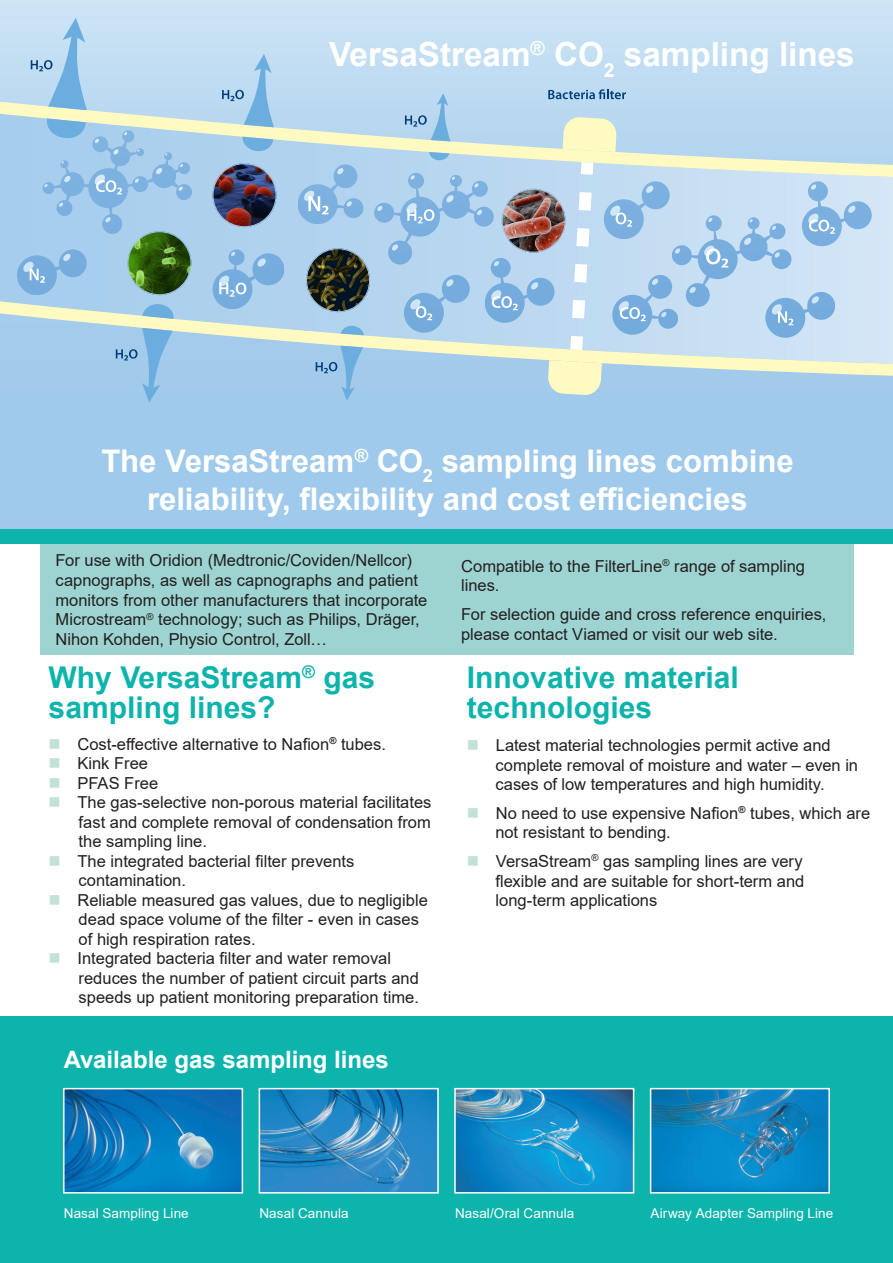
<style>
.page{position:relative;width:893px;height:1263px;background:#fff}
.page>*{position:absolute;margin:0;border:0;box-sizing:border-box;transform-origin:0 0}
.t1{font:700 33.15px "Arial";color:#fff}
.t2{font:700 31.2px/37.5px "Arial";letter-spacing:-.005em;color:#fff;text-align:center}
.t3{font:700 30px/30px "Arial";color:#0db4ac}
.t4{font:700 24px "Arial";color:#fff}
.t5{font:16.5px/19.8px "Arial";color:#231f20}
.t6{font:13.5px "Arial";letter-spacing:.005em;color:#fff}
.s1{color:#c3e2d7}
</style>
<div class="page">
<div style="left:40px;top:544px;width:813px;height:111px;background:#9dd4d1"></div>
<div style="left:0;top:1016px;width:893px;height:247px;background:#0db4ac"></div>
<img style="left:457px;top:1091px;width:174px;height:99px">
<div style="left:454px;top:1088px;width:180px;height:105px;border:2px solid #fff"></div>
<img style="left:262px;top:1091px;width:174px;height:99px">
<div style="left:259px;top:1088px;width:180px;height:105px;border:2px solid #fff"></div>
<img style="left:653px;top:1091px;width:174px;height:99px">
<div style="left:650px;top:1088px;width:180px;height:105px;border:2px solid #fff"></div>
<img style="left:66px;top:1091px;width:174px;height:99px">
<div style="left:63px;top:1088px;width:180px;height:105px;border:2px solid #fff"></div>
<svg style="left:0;top:0;width:893px;height:529px;background:#add2ee"></svg>
<svg style="left:0;top:178px;width:893px;height:121px;background:#bad7f0"></svg>
<svg style="left:0;top:299px;width:893px;height:77px;background:#c2dbe5"></svg>
<svg style="left:0;top:100px;width:893px;height:78px;background:#c4dde6"></svg>
<svg style="left:142px;top:303px;width:32px;height:16px"></svg>
<svg style="left:341px;top:325px;width:23px;height:10px"></svg>
<svg style="left:46px;top:118px;width:40px;height:12px"></svg>
<svg style="left:242px;top:137px;width:31px;height:15px"></svg>
<svg style="left:429px;top:152px;width:20px;height:9px"></svg>
<svg style="left:17px;top:249px;width:70px;height:46px;background:#8dbce4"></svg>
<svg style="left:23px;top:262px;width:11px;height:10px"></svg>
<svg style="left:63px;top:254px;width:8px;height:7px"></svg>
<svg style="left:30px;top:269px;width:15px;height:14px"></svg>
<svg style="left:404px;top:275px;width:66px;height:58px;background:#9ac3e7"></svg>
<svg style="left:410px;top:299px;width:11px;height:10px"></svg>
<svg style="left:446px;top:279px;width:8px;height:7px"></svg>
<svg style="left:416px;top:306px;width:16px;height:14px"></svg>
<svg style="left:298px;top:164px;width:65px;height:60px;background:#99c3e7"></svg>
<svg style="left:337px;top:168px;width:7px;height:6px"></svg>
<svg style="left:303px;top:191px;width:12px;height:10px"></svg>
<svg style="left:346px;top:201px;width:6px;height:5px"></svg>
<svg style="left:308px;top:196px;width:20px;height:18px"></svg>
<svg style="left:485px;top:258px;width:69px;height:65px;background:#9dc5e8"></svg>
<svg style="left:490px;top:290px;width:12px;height:10px"></svg>
<svg style="left:531px;top:282px;width:8px;height:7px"></svg>
<svg style="left:494px;top:261px;width:5px;height:5px"></svg>
<svg style="left:492px;top:296px;width:26px;height:14px"></svg>
<svg style="left:43px;top:130px;width:149px;height:104px;background:#9ec7e9"></svg>
<svg style="left:94px;top:175px;width:12px;height:10px"></svg>
<svg style="left:64px;top:176px;width:7px;height:6px"></svg>
<svg style="left:156px;top:168px;width:6px;height:6px"></svg>
<svg style="left:113px;top:149px;width:6px;height:6px"></svg>
<svg style="left:134px;top:179px;width:5px;height:4px"></svg>
<svg style="left:59px;top:203px;width:4px;height:4px"></svg>
<svg style="left:95px;top:139px;width:4px;height:4px"></svg>
<svg style="left:178px;top:187px;width:5px;height:4px"></svg>
<svg style="left:105px;top:217px;width:6px;height:5px"></svg>
<svg style="left:44px;top:184px;width:4px;height:3px"></svg>
<svg style="left:374px;top:173px;width:120px;height:91px;background:#a5caea"></svg>
<svg style="left:406px;top:203px;width:11px;height:10px"></svg>
<svg style="left:392px;top:244px;width:6px;height:7px"></svg>
<svg style="left:446px;top:195px;width:8px;height:7px"></svg>
<svg style="left:377px;top:206px;width:6px;height:5px"></svg>
<svg style="left:410px;top:175px;width:5px;height:4px"></svg>
<svg style="left:477px;top:210px;width:5px;height:5px"></svg>
<svg style="left:474px;top:183px;width:5px;height:4px"></svg>
<svg style="left:765px;top:292px;width:70px;height:46px;background:#9cc4e7"></svg>
<svg style="left:771px;top:307px;width:12px;height:7px"></svg>
<svg style="left:811px;top:296px;width:8px;height:7px"></svg>
<svg style="left:778px;top:311px;width:15px;height:14px"></svg>
<svg style="left:604px;top:181px;width:66px;height:58px;background:#a3c8e9"></svg>
<svg style="left:609px;top:206px;width:12px;height:10px"></svg>
<svg style="left:646px;top:186px;width:8px;height:7px"></svg>
<svg style="left:616px;top:213px;width:16px;height:14px"></svg>
<svg style="left:612px;top:275px;width:66px;height:60px;background:#9ec5e8"></svg>
<svg style="left:652px;top:279px;width:7px;height:6px"></svg>
<svg style="left:618px;top:301px;width:12px;height:10px"></svg>
<svg style="left:661px;top:312px;width:6px;height:5px"></svg>
<svg style="left:802px;top:181px;width:70px;height:65px;background:#adceec"></svg>
<svg style="left:808px;top:214px;width:11px;height:10px"></svg>
<svg style="left:848px;top:206px;width:8px;height:7px"></svg>
<svg style="left:811px;top:185px;width:5px;height:5px"></svg>
<svg style="left:809px;top:220px;width:26px;height:14px"></svg>
<svg style="left:672px;top:215px;width:119px;height:92px;background:#b1d1ec"></svg>
<svg style="left:703px;top:246px;width:12px;height:10px"></svg>
<svg style="left:689px;top:287px;width:7px;height:6px"></svg>
<svg style="left:744px;top:238px;width:8px;height:7px"></svg>
<svg style="left:675px;top:248px;width:5px;height:6px"></svg>
<svg style="left:708px;top:218px;width:5px;height:4px"></svg>
<svg style="left:774px;top:252px;width:6px;height:5px"></svg>
<svg style="left:772px;top:226px;width:4px;height:4px"></svg>
<svg style="left:749px;top:219px;width:4px;height:3px"></svg>
<svg style="left:213px;top:249px;width:71px;height:60px;background:#94c0e6"></svg>
<svg style="left:218px;top:276px;width:12px;height:10px"></svg>
<svg style="left:257px;top:258px;width:9px;height:9px"></svg>
<svg style="left:231px;top:252px;width:4px;height:4px"></svg>
<svg style="left:219px;top:283px;width:27px;height:14px"></svg>
<svg style="left:563px;top:117px;width:54px;height:35px;background:#f6f6c6"></svg>
<svg style="left:548px;top:360px;width:54px;height:35px;background:#f5f5c5"></svg>
<svg style="left:579px;top:192px;width:13px;height:19px"></svg>
<svg style="left:574px;top:264px;width:13px;height:19px"></svg>
<svg style="left:576px;top:228px;width:13px;height:19px"></svg>
<svg style="left:572px;top:300px;width:13px;height:18px"></svg>
<svg style="left:570px;top:336px;width:13px;height:14px"></svg>
<svg style="left:581px;top:162px;width:12px;height:13px"></svg>
<svg style="left:31px;top:18px;width:56px;height:92px;background:#a8ceea"></svg>
<svg style="left:222px;top:54px;width:52px;height:73px;background:#a7cde9"></svg>
<svg style="left:405px;top:93px;width:46px;height:48px;background:#a5cbe7"></svg>
<svg style="left:316px;top:346px;width:47px;height:55px;background:#91bfe5"></svg>
<svg style="left:116px;top:328px;width:57px;height:75px;background:#92c1e6"></svg>
<svg style="left:548px;top:89px;width:78px;height:10px"></svg>
<img style="left:306px;top:248px;width:64px;height:64px;border-radius:32px">
<div style="left:306px;top:248px;width:64px;height:64px;border:1px solid #a0c9eb;border-radius:50%"></div>
<img style="left:213px;top:163px;width:63px;height:64px;border-radius:32px">
<div style="left:213px;top:163px;width:63px;height:64px;border:1px solid #a0c9eb;border-radius:50%"></div>
<img style="left:502px;top:189px;width:64px;height:64px;border-radius:32px">
<div style="left:502px;top:189px;width:64px;height:64px;border:1px solid #a0c9eb;border-radius:50%"></div>
<img style="left:128px;top:231px;width:63px;height:64px;border-radius:32px">
<div style="left:128px;top:231px;width:63px;height:64px;border:1px solid #a0c9eb;border-radius:50%"></div>
<svg style="left:407px;top:209px;width:27px;height:14px"></svg>
<svg style="left:96px;top:180px;width:26px;height:14px"></svg>
<svg style="left:620px;top:307px;width:26px;height:14px"></svg>
<svg style="left:706px;top:248px;width:22px;height:19px"></svg>
<div style="left:0;top:529px;width:893px;height:15px;background:#0db4ac"></div>
<h1 class="t1" style="left:329px;top:31px;width:527px">VersaStream<sup>®</sup> CO<sub>2</sub> sampling lines</h1>
<h2 class="t2" style="left:101px;top:443px;width:694px">The VersaStream<sup>®</sup> CO<sub>2</sub> sampling lines combine reliability, flexibility and cost efficiencies</h2>
<p class="t5" style="left:56px;top:550px;width:373px">For use with Oridion (Medtronic/Coviden/Nellcor) capnographs, as well as capnographs and patient monitors from other manufacturers that incorporate Microstream<sup>®</sup> technology; such as Philips, Dräger, Nihon Kohden, Physio Control, Zoll…</p>
<p class="t5" style="left:461px;top:556px;width:345px">Compatible to the FilterLine<sup>®</sup> range of sampling lines.</p>
<p class="t5" style="left:461px;top:604px;width:367px">For selection guide and cross reference enquiries, please contact Viamed or visit our web site.</p>
<h3 class="t3" style="left:49px;top:663px;width:328px">Why VersaStream<sup>®</sup> gas sampling lines?</h3>
<p class="t5" style="left:49px;top:734px;width:339px"><span class="s1">■</span> Cost-effective alternative to Nafion<sup>®</sup> tubes.</p>
<p class="t5" style="left:49px;top:753px;width:101px"><span class="s1">■</span> Kink Free</p>
<p class="t5" style="left:49px;top:773px;width:111px"><span class="s1">■</span> PFAS Free</p>
<p class="t5" style="left:79px;top:793px;width:354px;text-align:justify;text-indent:-30px"><span class="s1">■</span> The gas-selective non-porous material facilitates fast and complete removal of condensation from the sampling line.</p>
<p class="t5" style="left:79px;top:851px;width:277px;text-indent:-30px"><span class="s1">■</span> The integrated bacterial filter prevents contamination.</p>
<p class="t5" style="left:79px;top:890px;width:351px;text-indent:-30px"><span class="s1">■</span> Reliable measured gas values, due to negligible dead space volume of the filter - even in cases of high respiration rates.</p>
<p class="t5" style="left:79px;top:949px;width:342px;text-indent:-30px"><span class="s1">■</span> Integrated bacteria filter and water removal reduces the number of patient circuit parts and speeds up patient monitoring preparation time.</p>
<h3 class="t4" style="left:64px;top:1042px;width:326px">Available gas sampling lines</h3>
<h3 class="t3" style="left:467px;top:663px;width:273px">Innovative material technologies</h3>
<p class="t5" style="left:495px;top:735px;width:364px;text-indent:-28px"><span class="s1">■</span> Latest material technologies permit active and complete removal of moisture and water – even in cases of low temperatures and high humidity.</p>
<p class="t5" style="left:495px;top:803px;width:376px;text-indent:-28px"><span class="s1">■</span> No need to use expensive Nafion<sup>®</sup> tubes, which are not resistant to bending.</p>
<p class="t5" style="left:495px;top:851px;width:310px;text-align:justify;text-indent:-29px"><span class="s1">■</span> VersaStream<sup>®</sup> gas sampling lines are very flexible and are suitable for short-term and long-term applications</p>
<p class="t6" style="left:64px;top:1203px;width:126px">Nasal Sampling Line</p>
<p class="t6" style="left:259px;top:1203px;width:91px">Nasal Cannula</p>
<p class="t6" style="left:455px;top:1203px;width:121px">Nasal/Oral Cannula</p>
<p class="t6" style="left:651px;top:1203px;width:184px">Airway Adapter Sampling Line</p>
</div>
